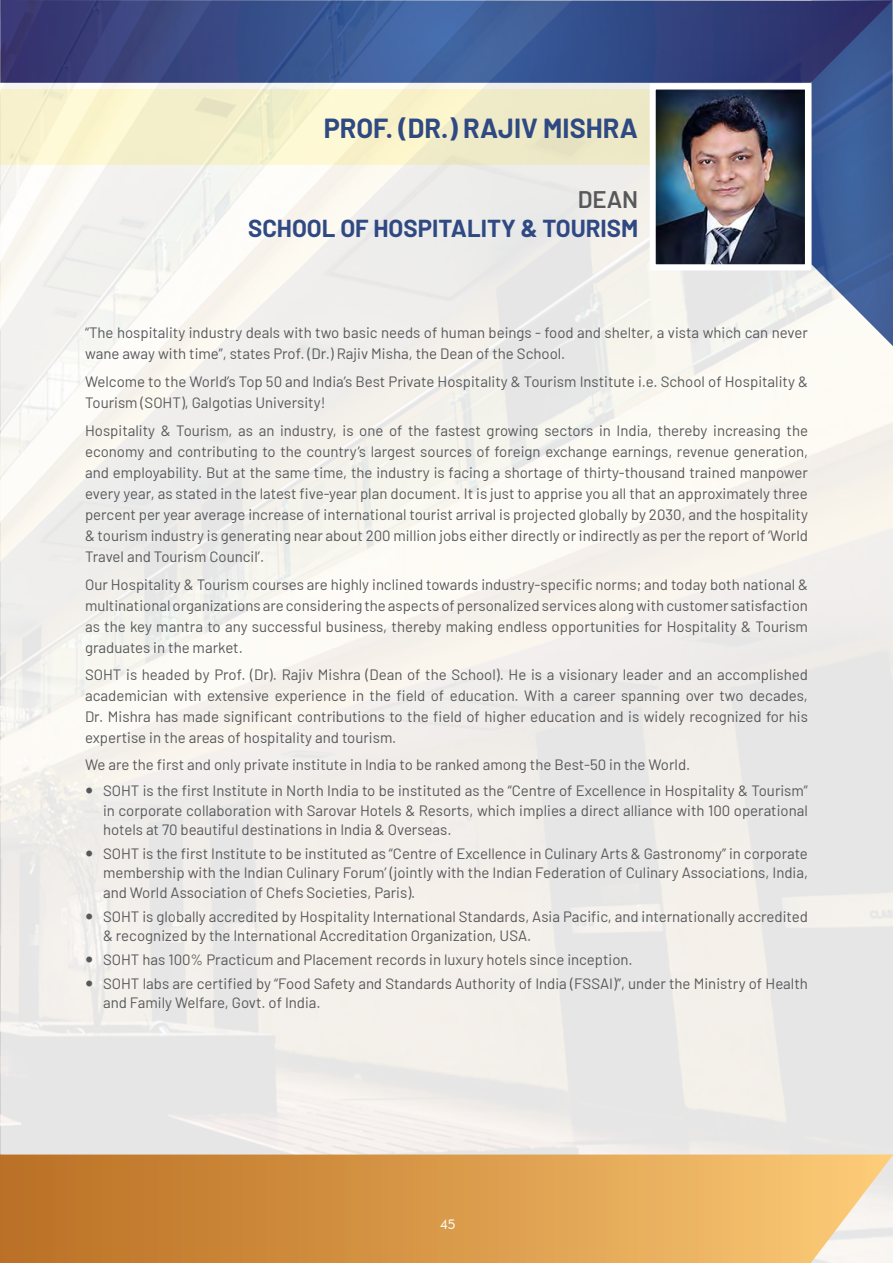
<style>
.page{position:relative;width:893px;height:1263px;background:#fff}
.page>*{position:absolute;margin:0;border:0;box-sizing:border-box;transform-origin:0 0}
.Faculty{font:700 27px "Barlow";color:#2f4983}
.Dean{font:700 24px/28.8px "Barlow";color:#2f4983;text-align:right}
.Profile{font:15px/21px "Barlow";color:#57585a;text-align:justify}
.t1{font:13.5px "Geometric 415 BT Lite A";color:#fff}
.s1{font-weight:600;color:#57585a}
</style>
<div class="page">
<img style="left:0;top:0;width:893px;height:1154px">
<svg style="left:0;top:1154px;width:893px;height:109px;background:#da9d52"></svg>
<img style="left:657px;top:91px;width:147px;height:172px">
<div style="left:650px;top:84px;width:161px;height:186px;border:6px solid #fff"></div>
<svg style="left:86px;top:788px;width:6px;height:5px"></svg>
<svg style="left:86px;top:850px;width:6px;height:6px"></svg>
<svg style="left:86px;top:913px;width:6px;height:6px"></svg>
<svg style="left:86px;top:956px;width:6px;height:6px"></svg>
<svg style="left:86px;top:980px;width:6px;height:6px"></svg>
<p class="Faculty" style="left:324px;top:109px;width:316px">PROF. (DR.) RAJIV MISHRA</p>
<p class="Dean" style="left:248px;top:183px;width:392px"><span class="s1">DEAN<br></span>SCHOOL OF HOSPITALITY &amp; TOURISM</p>
<p class="Profile" style="left:85px;top:321px;width:724px">“The hospitality industry deals with two basic needs of human beings - food and shelter, a vista which can never wane away with time”, states Prof. (Dr.) Rajiv Misha, the Dean of the School.</p>
<p class="Profile" style="left:85px;top:370px;width:724px">Welcome to the World’s Top 50 and India’s Best Private Hospitality &amp; Tourism Institute i.e. School of Hospitality &amp;<br>Tourism (SOHT), Galgotias University!</p>
<p class="Profile" style="left:85px;top:419px;width:724px">Hospitality &amp; Tourism, as an industry, is one of the fastest growing sectors in India, thereby increasing the economy and contributing to the country’s largest sources of foreign exchange earnings, revenue generation, and employability. But at the same time, the industry is facing a shortage of thirty-thousand trained manpower every year, as stated in the latest five-year plan document. It is just to apprise you all that an approximately three percent per year average increase of international tourist arrival is projected globally by 2030, and the hospitality &amp; tourism industry is generating near about 200 million jobs either directly or indirectly as per the report of ‘World Travel and Tourism Council’.</p>
<p class="Profile" style="left:85px;top:573px;width:724px">Our Hospitality &amp; Tourism courses are highly inclined towards industry-specific norms; and today both national &amp; multinational organizations are considering the aspects of personalized services along with customer satisfaction as the key mantra to any successful business, thereby making endless opportunities for Hospitality &amp; Tourism graduates in the market.</p>
<p class="Profile" style="left:85px;top:663px;width:724px">SOHT is headed by Prof. (Dr). Rajiv Mishra (Dean of the School). He is a visionary leader and an accomplished academician with extensive experience in the field of education. With a career spanning over two decades, Dr. Mishra has made significant contributions to the field of higher education and is widely recognized for his expertise in the areas of hospitality and tourism.</p>
<p class="Profile" style="left:85px;top:753px;width:607px">We are the first and only private institute in India to be ranked among the Best-50 in the World.</p>
<p class="Profile" style="left:103px;top:780px;width:706px;line-height:19.5px">SOHT is the first Institute in North India to be instituted as the “Centre of Excellence in Hospitality &amp; Tourism” in corporate collaboration with Sarovar Hotels &amp; Resorts, which implies a direct alliance with 100 operational hotels at 70 beautiful destinations in India &amp; Overseas.</p>
<p class="Profile" style="left:103px;top:842px;width:706px;line-height:19.5px">SOHT is the first Institute to be instituted as “Centre of Excellence in Culinary Arts &amp; Gastronomy” in corporate membership with the Indian Culinary Forum’ (jointly with the Indian Federation of Culinary Associations, India, and World Association of Chefs Societies, Paris).</p>
<p class="Profile" style="left:103px;top:905px;width:706px;line-height:19.5px">SOHT is globally accredited by Hospitality International Standards, Asia Pacific, and internationally accredited &amp; recognized by the International Accreditation Organization, USA.</p>
<p class="Profile" style="left:103px;top:948px;width:531px">SOHT has 100% Practicum and Placement records in luxury hotels since inception.</p>
<p class="Profile" style="left:103px;top:972px;width:706px;line-height:19.5px">SOHT labs are certified by “Food Safety and Standards Authority of India (FSSAI)”, under the Ministry of Health and Family Welfare, Govt. of India.</p>
<p class="t1" style="left:440px;top:1216px;width:17px">45</p>
</div>
